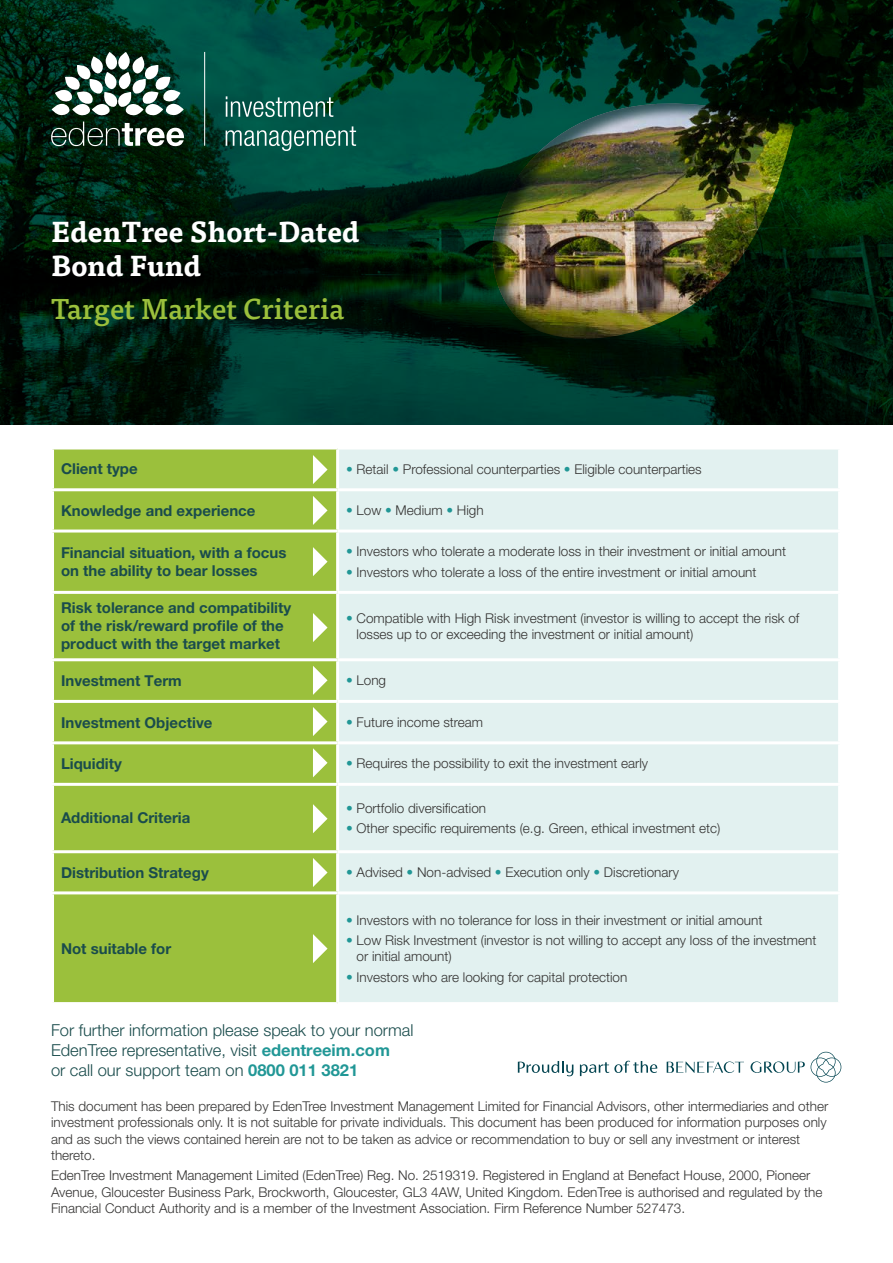
<style>
.page{position:relative;width:893px;height:1263px;background:#fff}
.page>*{position:absolute;margin:0;border:0;box-sizing:border-box;transform-origin:0 0}
.t1{font:700 28.5px/34.2px "Tisa Pro";color:#fff}
.t2{font:500 28.5px "Tisa Pro";color:#9bc03c}
.t3{font:300 16.5px/19.8px "Helvetica Neue LT Pro";color:#1a4c4c}
.t4{font:700 15px/18px "Helvetica Neue LT Pro";color:#1a4c4c}
.t5{font:300 13.5px/16.2px "Helvetica Neue LT Pro";color:#343332}
.s1{color:#219796}
.s2{font-weight:700;color:#219796}
</style>
<div class="page">
<svg style="left:0;top:0;width:893px;height:425px;background:#0e2f1c"></svg>
<div style="left:54px;top:449px;width:282px;height:553px;background:#9bc03c"></div>
<div style="left:339px;top:449px;width:499px;height:553px;background:#e2f1f0"></div>
<hr style="left:51px;top:488px;width:287px;height:3px;background:#fff">
<hr style="left:338px;top:488px;width:503px;height:3px;background:#fff">
<hr style="left:51px;top:529px;width:287px;height:3px;background:#fff">
<hr style="left:338px;top:529px;width:503px;height:3px;background:#fff">
<hr style="left:51px;top:591px;width:287px;height:3px;background:#fff">
<hr style="left:338px;top:591px;width:503px;height:3px;background:#fff">
<hr style="left:51px;top:658px;width:287px;height:3px;background:#fff">
<hr style="left:338px;top:658px;width:503px;height:3px;background:#fff">
<hr style="left:51px;top:700px;width:287px;height:3px;background:#fff">
<hr style="left:338px;top:700px;width:503px;height:3px;background:#fff">
<hr style="left:51px;top:741px;width:287px;height:3px;background:#fff">
<hr style="left:338px;top:741px;width:503px;height:3px;background:#fff">
<hr style="left:51px;top:783px;width:287px;height:3px;background:#fff">
<hr style="left:338px;top:783px;width:503px;height:3px;background:#fff">
<hr style="left:51px;top:850px;width:287px;height:3px;background:#fff">
<hr style="left:338px;top:850px;width:503px;height:3px;background:#fff">
<hr style="left:51px;top:891px;width:287px;height:3px;background:#fff">
<hr style="left:338px;top:891px;width:503px;height:3px;background:#fff">
<svg style="left:313px;top:455px;width:15px;height:29px"></svg>
<svg style="left:313px;top:496px;width:15px;height:29px"></svg>
<svg style="left:313px;top:547px;width:15px;height:29px"></svg>
<svg style="left:313px;top:613px;width:15px;height:29px"></svg>
<svg style="left:313px;top:666px;width:15px;height:29px"></svg>
<svg style="left:313px;top:707px;width:15px;height:29px"></svg>
<svg style="left:313px;top:748px;width:15px;height:29px"></svg>
<svg style="left:313px;top:804px;width:15px;height:29px"></svg>
<svg style="left:313px;top:858px;width:15px;height:29px"></svg>
<svg style="left:313px;top:934px;width:15px;height:29px"></svg>
<svg style="left:518px;top:1061px;width:55px;height:15px"></svg>
<svg style="left:580px;top:1061px;width:77px;height:15px"></svg>
<svg style="left:811px;top:1052px;width:30px;height:30px"></svg>
<svg style="left:667px;top:1061px;width:77px;height:12px"></svg>
<svg style="left:750px;top:1061px;width:55px;height:12px"></svg>
<svg style="left:52px;top:52px;width:132px;height:64px"></svg>
<svg style="left:51px;top:122px;width:133px;height:24px"></svg>
<hr style="left:204px;top:52px;width:1px;height:94px;background:#fff">
<svg style="left:226px;top:96px;width:107px;height:21px;background:#3f7d72"></svg>
<svg style="left:226px;top:126px;width:130px;height:25px;background:#36796e"></svg>
<h1 class="t1" style="left:51px;top:213px;width:310px">EdenTree Short-Dated<br>Bond Fund</h1>
<h1 class="t2" style="left:51px;top:287px;width:295px">Target Market Criteria</h1>
<p class="t4" style="left:61px;top:460px;width:78px">Client type</p>
<p class="t5" style="left:346px;top:460px;width:357px"><span class="s1">•</span> Retail <span class="s1">•</span> Professional counterparties <span class="s1">•</span> Eligible counterparties</p>
<p class="t4" style="left:61px;top:501px;width:196px">Knowledge and experience</p>
<p class="t5" style="left:346px;top:502px;width:139px"><span class="s1">•</span> Low <span class="s1">•</span> Medium <span class="s1">•</span> High</p>
<p class="t4" style="left:61px;top:543px;width:227px">Financial situation, with a focus on the ability to bear losses</p>
<p class="t5" style="left:346px;top:543px;width:441px"><span class="s1">•</span> Investors who tolerate a moderate loss in their investment or initial amount</p>
<p class="t5" style="left:346px;top:563px;width:412px"><span class="s1">•</span> Investors who tolerate a loss of the entire investment or initial amount</p>
<p class="t4" style="left:61px;top:599px;width:232px">Risk tolerance and compatibility of the risk/reward profile of the product with the target market</p>
<p class="t5" style="left:357px;top:610px;width:444px;text-indent:-11px"><span class="s1">•</span> Compatible with High Risk investment (investor is willing to accept the risk of losses up to or exceeding the investment or initial amount)</p>
<p class="t4" style="left:61px;top:671px;width:122px">Investment Term</p>
<p class="t5" style="left:346px;top:672px;width:42px"><span class="s1">•</span> Long</p>
<p class="t4" style="left:61px;top:713px;width:153px">Investment Objective</p>
<p class="t5" style="left:346px;top:714px;width:139px"><span class="s1">•</span> Future income stream</p>
<p class="t4" style="left:61px;top:754px;width:62px">Liquidity</p>
<p class="t5" style="left:346px;top:755px;width:304px"><span class="s1">•</span> Requires the possibility to exit the investment early</p>
<p class="t4" style="left:61px;top:809px;width:131px">Additional Criteria</p>
<p class="t5" style="left:346px;top:799px;width:142px"><span class="s1">•</span> Portfolio diversification</p>
<p class="t5" style="left:346px;top:820px;width:376px"><span class="s1">•</span> Other specific requirements (e.g. Green, ethical investment etc)</p>
<p class="t4" style="left:61px;top:863px;width:149px">Distribution Strategy</p>
<p class="t5" style="left:346px;top:864px;width:334px"><span class="s1">•</span> Advised <span class="s1">•</span> Non-advised <span class="s1">•</span> Execution only <span class="s1">•</span> Discretionary</p>
<p class="t4" style="left:61px;top:939px;width:112px">Not suitable for</p>
<p class="t5" style="left:346px;top:911px;width:418px"><span class="s1">•</span> Investors with no tolerance for loss in their investment or initial amount</p>
<p class="t5" style="left:357px;top:932px;width:461px;text-indent:-11px"><span class="s1">•</span> Low Risk Investment (investor is not willing to accept any loss of the investment or initial amount)</p>
<p class="t5" style="left:346px;top:968px;width:283px"><span class="s1">•</span> Investors who are looking for capital protection</p>
<p class="t3" style="left:51px;top:1020px;width:364px">For further information please speak to your normal<br>EdenTree representative, visit <span class="s2">edentreeim.com<br></span>or call our support team on <span class="s2">0800 011 3821</span></p>
<p class="t5" style="left:51px;top:1098px;width:779px">This document has been prepared by EdenTree Investment Management Limited for Financial Advisors, other intermediaries and other investment professionals only. It is not suitable for private individuals. This document has been produced for information purposes only and as such the views contained herein are not to be taken as advice or recommendation to buy or sell any investment or interest thereto.</p>
<p class="t5" style="left:51px;top:1167px;width:773px">EdenTree Investment Management Limited (EdenTree) Reg. No. 2519319. Registered in England at Benefact House, 2000, Pioneer<br>Avenue, Gloucester Business Park, Brockworth, Gloucester, GL3 4AW, United Kingdom. EdenTree is authorised and regulated by the<br>Financial Conduct Authority and is a member of the Investment Association. Firm Reference Number 527473.</p>
</div>
